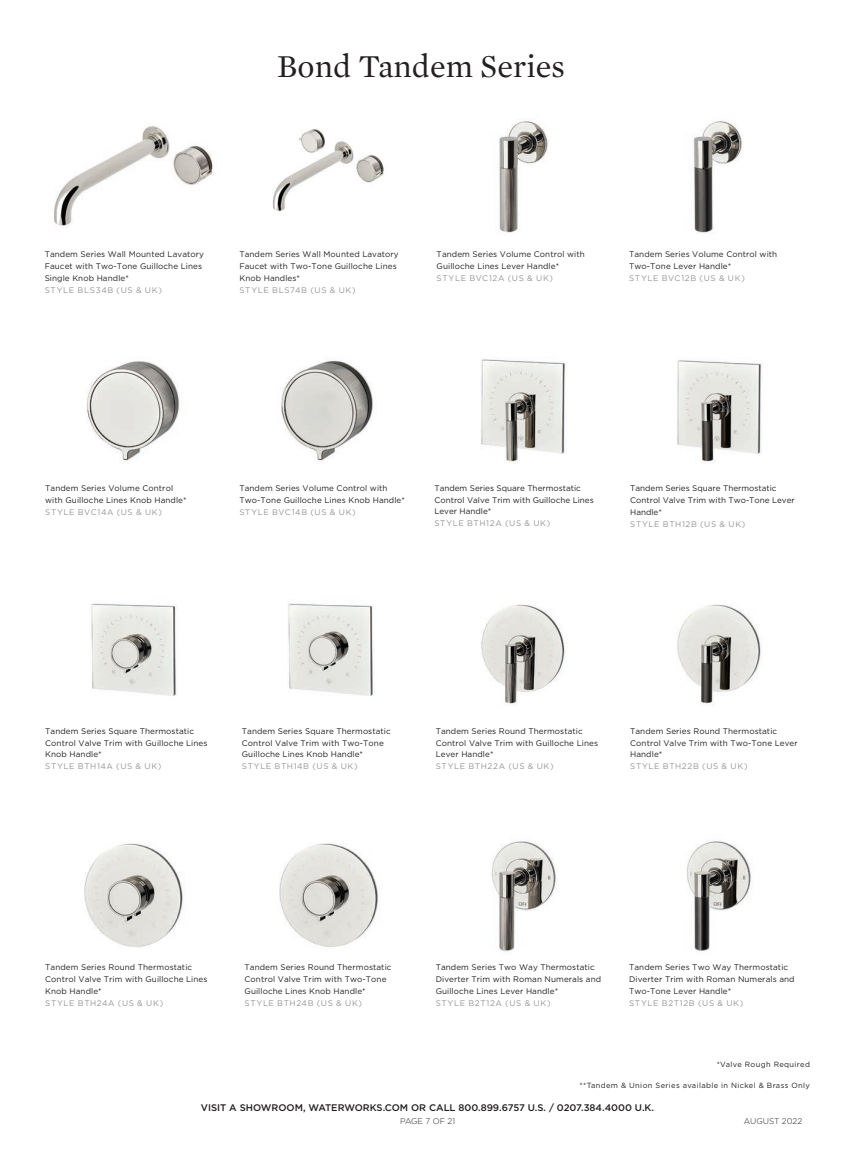
<style>
.page{position:relative;width:855px;height:1170px;background:#fff}
.page>*{position:absolute;margin:0;border:0;box-sizing:border-box;transform-origin:0 0}
.TITLE__Light-_7_5_11{font:32.5px "Mercury Text G1";color:#231f20}
.t1{font:500 9.62px "Gotham";color:#231f20}
.t2{font:300 8.25px "Gotham";color:#231f20}
.Text__LIGHT_-_6_5_9{font:8.12px/11.9px "Gotham";letter-spacing:.01em;color:#231f20}
.Text__product_number{font:8.12px "Gotham";letter-spacing:.08em;color:#939598}
.t3{font:7.5px "Gotham";letter-spacing:.05em;color:#231f20}
</style>
<div class="page">
<img style="left:273px;top:129px;width:111px;height:83px">
<img style="left:499px;top:119px;width:51px;height:114px">
<img style="left:693px;top:121px;width:50px;height:112px">
<img style="left:84px;top:843px;width:99px;height:104px">
<img style="left:86px;top:361px;width:94px;height:102px">
<img style="left:279px;top:843px;width:99px;height:104px">
<img style="left:281px;top:360px;width:92px;height:103px">
<img style="left:491px;top:841px;width:67px;height:111px">
<img style="left:481px;top:359px;width:85px;height:104px">
<img style="left:677px;top:360px;width:85px;height:103px">
<img style="left:91px;top:603px;width:87px;height:93px">
<img style="left:288px;top:603px;width:86px;height:93px">
<img style="left:481px;top:604px;width:84px;height:100px">
<img style="left:677px;top:604px;width:84px;height:101px">
<img style="left:686px;top:841px;width:66px;height:110px">
<img style="left:54px;top:126px;width:159px;height:102px">
<p class="TITLE__Light-_7_5_11" style="left:277px;top:43px;width:289px">Bond Tandem Series</p>
<p class="Text__LIGHT_-_6_5_9" style="left:45px;top:248px;width:161px">Tandem Series Wall Mounted Lavatory<br>Faucet with Two-Tone Guilloche Lines<br>Single Knob Handle*</p>
<p class="Text__product_number" style="left:45px;top:285px;width:119px">STYLE BLS34B (US &amp; UK)</p>
<p class="Text__LIGHT_-_6_5_9" style="left:239px;top:248px;width:161px">Tandem Series Wall Mounted Lavatory<br>Faucet with Two-Tone Guilloche Lines<br>Knob Handles*</p>
<p class="Text__product_number" style="left:239px;top:285px;width:118px">STYLE BLS74B (US &amp; UK)</p>
<p class="Text__LIGHT_-_6_5_9" style="left:437px;top:248px;width:150px">Tandem Series Volume Control with<br>Guilloche Lines Lever Handle*</p>
<p class="Text__product_number" style="left:437px;top:273px;width:118px">STYLE BVC12A (US &amp; UK)</p>
<p class="Text__LIGHT_-_6_5_9" style="left:629px;top:248px;width:150px">Tandem Series Volume Control with<br>Two-Tone Lever Handle*</p>
<p class="Text__product_number" style="left:629px;top:273px;width:117px">STYLE BVC12B (US &amp; UK)</p>
<p class="Text__LIGHT_-_6_5_9" style="left:45px;top:482px;width:143px">Tandem Series Volume Control with Guilloche Lines Knob Handle*</p>
<p class="Text__product_number" style="left:45px;top:507px;width:118px">STYLE BVC14A (US &amp; UK)</p>
<p class="Text__LIGHT_-_6_5_9" style="left:239px;top:482px;width:167px">Tandem Series Volume Control with<br>Two-Tone Guilloche Lines Knob Handle*</p>
<p class="Text__product_number" style="left:239px;top:507px;width:118px">STYLE BVC14B (US &amp; UK)</p>
<p class="Text__LIGHT_-_6_5_9" style="left:434px;top:482px;width:161px">Tandem Series Square Thermostatic<br>Control Valve Trim with Guilloche Lines<br>Lever Handle*</p>
<p class="Text__product_number" style="left:434px;top:518px;width:117px">STYLE BTH12A (US &amp; UK)</p>
<p class="Text__LIGHT_-_6_5_9" style="left:630px;top:482px;width:166px">Tandem Series Square Thermostatic<br>Control Valve Trim with Two-Tone Lever<br>Handle*</p>
<p class="Text__product_number" style="left:630px;top:518px;width:117px">STYLE BTH12B (US &amp; UK)</p>
<p class="Text__LIGHT_-_6_5_9" style="left:45px;top:725px;width:164px">Tandem Series Square Thermostatic<br>Control Valve Trim with Guilloche Lines<br>Knob Handle*</p>
<p class="Text__product_number" style="left:45px;top:761px;width:118px">STYLE BTH14A (US &amp; UK)</p>
<p class="Text__LIGHT_-_6_5_9" style="left:242px;top:725px;width:150px">Tandem Series Square Thermostatic<br>Control Valve Trim with Two-Tone<br>Guilloche Lines Knob Handle*</p>
<p class="Text__product_number" style="left:242px;top:761px;width:117px">STYLE BTH14B (US &amp; UK)</p>
<p class="Text__LIGHT_-_6_5_9" style="left:436px;top:725px;width:164px">Tandem Series Round Thermostatic<br>Control Valve Trim with Guilloche Lines<br>Lever Handle*</p>
<p class="Text__product_number" style="left:436px;top:761px;width:119px">STYLE BTH22A (US &amp; UK)</p>
<p class="Text__LIGHT_-_6_5_9" style="left:630px;top:725px;width:169px">Tandem Series Round Thermostatic<br>Control Valve Trim with Two-Tone Lever<br>Handle*</p>
<p class="Text__product_number" style="left:630px;top:761px;width:119px">STYLE BTH22B (US &amp; UK)</p>
<p class="Text__LIGHT_-_6_5_9" style="left:45px;top:961px;width:164px">Tandem Series Round Thermostatic<br>Control Valve Trim with Guilloche Lines<br>Knob Handle*</p>
<p class="Text__product_number" style="left:45px;top:997px;width:120px">STYLE BTH24A (US &amp; UK)</p>
<p class="Text__LIGHT_-_6_5_9" style="left:245px;top:961px;width:148px">Tandem Series Round Thermostatic<br>Control Valve Trim with Two-Tone<br>Guilloche Lines Knob Handle*</p>
<p class="Text__product_number" style="left:245px;top:997px;width:119px">STYLE BTH24B (US &amp; UK)</p>
<p class="Text__LIGHT_-_6_5_9" style="left:436px;top:961px;width:167px">Tandem Series Two Way Thermostatic<br>Diverter Trim with Roman Numerals and<br>Guilloche Lines Lever Handle*</p>
<p class="Text__product_number" style="left:436px;top:998px;width:116px">STYLE B2T12A (US &amp; UK)</p>
<p class="Text__LIGHT_-_6_5_9" style="left:629px;top:961px;width:167px">Tandem Series Two Way Thermostatic<br>Diverter Trim with Roman Numerals and<br>Two-Tone Lever Handle*</p>
<p class="Text__product_number" style="left:629px;top:997px;width:116px">STYLE B2T12B (US &amp; UK)</p>
<p class="t3" style="left:717px;top:1059px;width:95px">*Valve Rough Required</p>
<p class="t3" style="left:580px;top:1081px;width:232px">**Tandem &amp; Union Series available in Nickel &amp; Brass Only</p>
<p class="t1" style="left:201px;top:1101px;width:455px">VISIT A SHOWROOM, WATERWORKS.COM OR CALL 800.899.6757 U.S. / 0207.384.4000 U.K.</p>
<p class="t2" style="left:400px;top:1115px;width:57px">PAGE 7 OF 21</p>
<p class="t2" style="left:744px;top:1115px;width:60px">AUG UST 2022</p>
</div>
